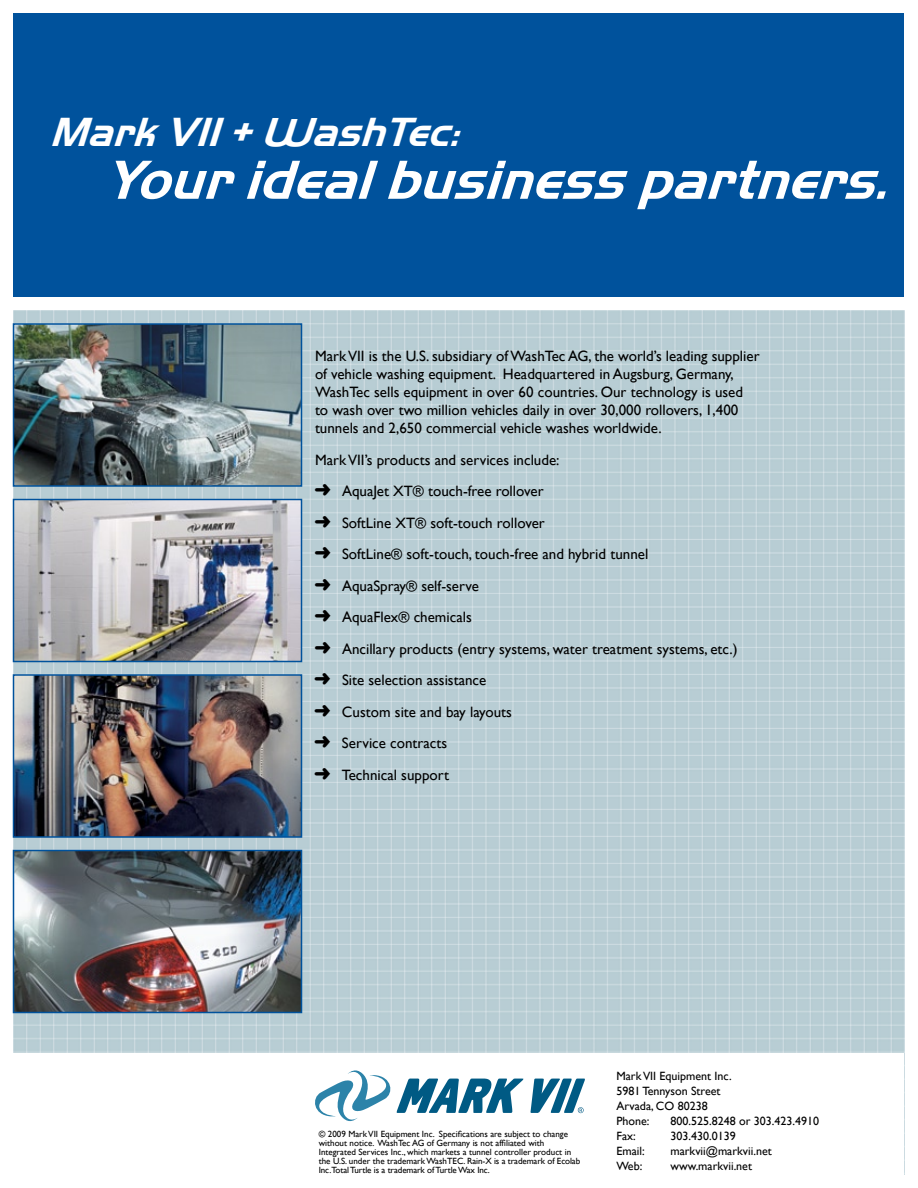
<style>
.page{position:relative;width:918px;height:1188px;background:#fff}
.page>*{position:absolute;margin:0;border:0;box-sizing:border-box;transform-origin:0 0}
.t1{font:57px "Wash Tec Gothic";color:#fff}
.t2{font:42px "Wash Tec Gothic";color:#fff}
.t3{font:15px/31.5px "Gill Sans";color:#000}
.t4{font:12px/15px "Gill Sans";color:#000}
.t5{font:9px/9px "Gill Sans";color:#000}
.s1{font-family:"Digits"}
</style>
<div class="page">
<img style="left:14px;top:311px;width:890px;height:742px">
<div style="left:14px;top:14px;width:890px;height:283px;background:#00529c"></div>
<svg style="left:315px;top:1070px;width:270px;height:51px"></svg>
<img style="left:16px;top:677px;width:283px;height:158px">
<div style="left:13px;top:674px;width:289px;height:164px;border:2px solid #00529c"></div>
<img style="left:16px;top:853px;width:283px;height:157px">
<div style="left:13px;top:850px;width:289px;height:163px;border:2px solid #00529c"></div>
<img style="left:16px;top:326px;width:283px;height:158px">
<div style="left:13px;top:323px;width:289px;height:164px;border:2px solid #00529c"></div>
<img style="left:16px;top:502px;width:283px;height:157px">
<div style="left:13px;top:499px;width:289px;height:163px;border:2px solid #00529c"></div>
<h2 class="t2" style="left:50px;top:108px;width:410px">Mark VII + WashTec:</h2>
<h1 class="t1" style="left:104px;top:146px;width:784px">Your ideal business partners.</h1>
<p class="t3" style="left:315px;top:348px;width:446px;line-height:18px">Mark VII is the U.S. subsidiary of WashTec AG, the world’s leading supplier of vehicle washing equipment. Headquartered in Augsburg, Germany, WashTec sells equipment in over 60 countries. Our technology is used to wash over two million vehicles daily in over 30,000 rollovers, 1,400 tunnels and 2,650 commercial vehicle washes worldwide.</p>
<p class="t3" style="left:315px;top:444px;width:424px">Mark VII’s products and services include:<br><span class="s1">p</span> AquaJet XT® touch-free rollover<br><span class="s1">p</span> SoftLine XT® soft-touch rollover<br><span class="s1">p</span> SoftLine® soft-touch, touch-free and hybrid tunnel<br><span class="s1">p</span> AquaSpray® self-serve<br><span class="s1">p</span> AquaFlex® chemicals<br><span class="s1">p</span> Ancillary products (entry systems, water treatment systems, etc.) <span class="s1">p</span> Site selection assistance<br><span class="s1">p</span> Custom site and bay layouts<br><span class="s1">p</span> Service contracts<br><span class="s1">p</span> Technical support</p>
<p class="t5" style="left:319px;top:1129px;width:263px">© 2009 Mark VII Equipment Inc. Specifications are subject to change without notice. WashTec AG of Germany is not affiliated with Integrated Services Inc., which markets a tunnel controller product in the U.S. under the trademark WashTEC. Rain-X is a trademark of Ecolab Inc.Total Turtle is a trademark of Turtle Wax Inc.</p>
<p class="t4" style="left:616px;top:1069px;width:117px">Mark VII Equipment Inc.<br>5981 Tennyson Street<br>Arvada, CO 80238<br>Phone:</p>
<p class="t4" style="left:670px;top:1114px;width:150px">800.525.8248 or 303.423.4910</p>
<p class="t4" style="left:616px;top:1129px;width:21px">Fax:</p>
<p class="t4" style="left:670px;top:1129px;width:67px">303.430.0139</p>
<p class="t4" style="left:616px;top:1144px;width:30px">Email:</p>
<p class="t4" style="left:670px;top:1144px;width:103px">markvii@markvii.net</p>
<p class="t4" style="left:616px;top:1159px;width:27px">Web:</p>
<p class="t4" style="left:670px;top:1159px;width:83px">www.markvii.net</p>
</div>
